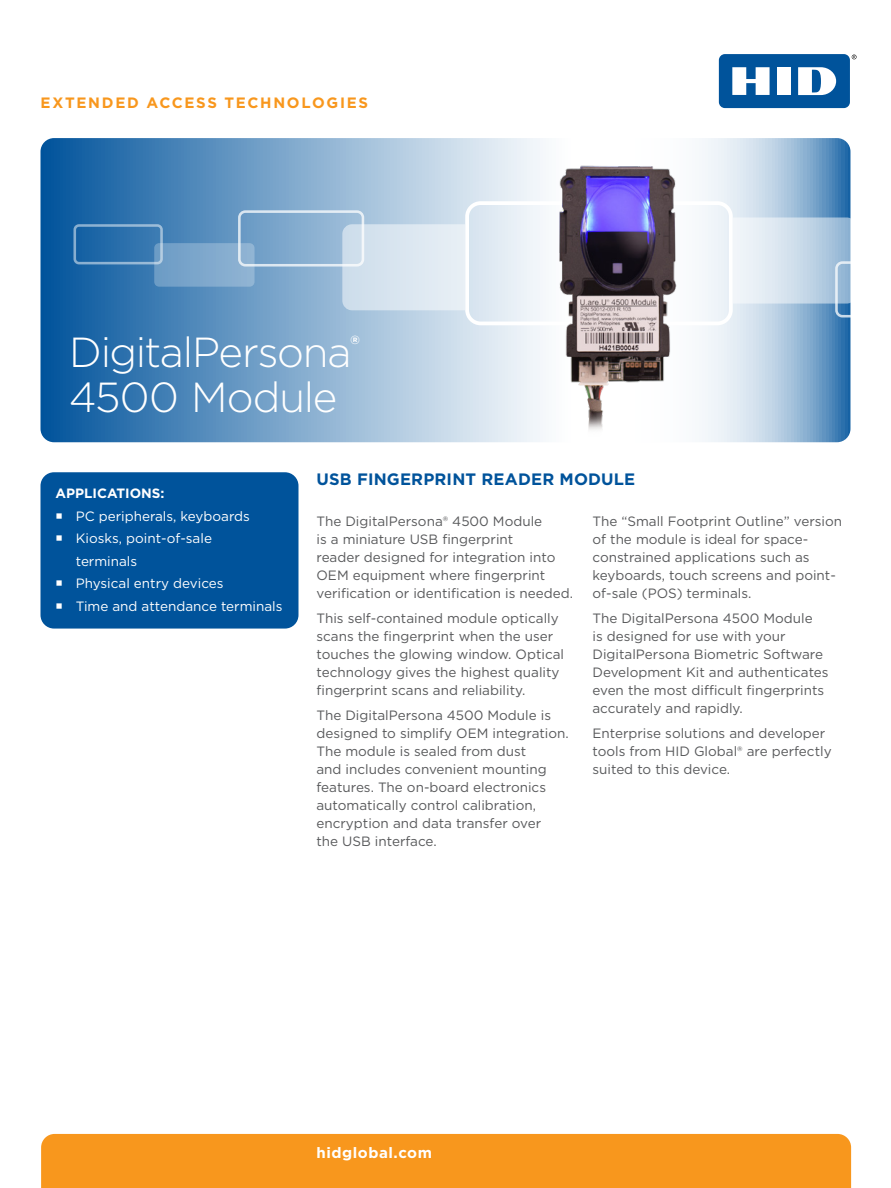
<style>
.page{position:relative;width:891px;height:1188px;background:#fff}
.page>*{position:absolute;margin:0;border:0;box-sizing:border-box;transform-origin:0 0}
.t1{font:300 42px/45px "Gotham";letter-spacing:-.03em;color:#fff}
.t2{font:700 16.5px "Gotham";letter-spacing:.01em;color:#00539b}
.t3{font:700 15px "Gotham";letter-spacing:.115em;color:#f8971d}
.t4{font:700 15px "Gotham";letter-spacing:.035em;color:#fff}
.t5{font:13.5px/18px "Gotham";color:#58595b}
.t6{font:13.5px/22.5px "Gotham";color:#fff}
.t7{font:700 13.5px "Gotham";color:#fff}
</style>
<div class="page">
<svg style="left:40px;top:138px;width:810px;height:304px;background:#6f9dc6"></svg>
<div style="left:41px;top:1134px;width:810px;height:54px;background:#f8971d"></div>
<svg style="left:852px;top:55px;width:5px;height:4px"></svg>
<div style="left:719px;top:54px;width:131px;height:54px;background:#00539b;border-radius:6px"></div>
<div style="left:777px;top:67px;width:14px;height:28px;background:#fff"></div>
<svg style="left:732px;top:67px;width:38px;height:28px"></svg>
<svg style="left:798px;top:67px;width:38px;height:28px"></svg>
<div style="left:238px;top:210px;width:126px;height:57px;border:3px solid #fff;border-radius:6px"></div>
<div style="left:154px;top:243px;width:101px;height:44px;background:linear-gradient(to right,#6999c4,#98b9d6);border-radius:5px"></div>
<div style="left:74px;top:224px;width:89px;height:40px;border:3px solid #fff;border-radius:4px"></div>
<svg style="left:342px;top:224px;width:123px;height:86px;background:#dae6f0"></svg>
<svg style="left:768px;top:217px;width:83px;height:101px;background:#b5cde1"></svg>
<div style="left:40px;top:472px;width:258px;height:157px;background:#00539b;border-radius:14px"></div>
<img style="left:467px;top:155px;width:301px;height:288px">
<p class="t3" style="left:40px;top:92px;width:329px">EXTENDED ACCESS TECHNOLOGIES</p>
<h1 class="t1" style="left:69px;top:329px;width:292px">DigitalPersona<sup>®<br></sup>4500 Module</h1>
<p class="t7" style="left:56px;top:484px;width:111px">APPLICATIONS:</p>
<p class="t6" style="left:76px;top:504px;width:208px">PC peripherals, keyboards<br>Kiosks, point-of-sale<br>terminals<br>Physical entry devices<br>Time and attendance terminals</p>
<p class="t2" style="left:316px;top:469px;width:320px">USB FINGERPRINT READER MODULE</p>
<p class="t5" style="left:316px;top:512px;width:258px">The DigitalPersona® 4500 Module<br>is a miniature USB fingerprint<br>reader designed for integration into OEM equipment where fingerprint verification or identification is needed.</p>
<p class="t5" style="left:316px;top:609px;width:249px">This self-contained module optically scans the fingerprint when the user touches the glowing window. Optical technology gives the highest quality fingerprint scans and reliability.</p>
<p class="t5" style="left:316px;top:706px;width:254px">The DigitalPersona 4500 Module is designed to simplify OEM integration.<br>The module is sealed from dust<br>and includes convenient mounting features. The on-board electronics automatically control calibration, encryption and data transfer over<br>the USB interface.</p>
<p class="t5" style="left:592px;top:512px;width:251px">The “Small Footprint Outline” version of the module is ideal for space&shy;constrained applications such as keyboards, touch screens and point&shy;of-sale (POS) terminals.</p>
<p class="t5" style="left:592px;top:609px;width:238px">The DigitalPersona 4500 Module<br>is designed for use with your<br>DigitalPersona Biometric Software<br>Development Kit and authenticates even the most difficult fingerprints accurately and rapidly.</p>
<p class="t5" style="left:592px;top:724px;width:241px">Enterprise solutions and developer tools from HID Global® are perfectly suited to this device.</p>
<p class="t4" style="left:316px;top:1142px;width:117px">hidglobal.com</p>
</div>
